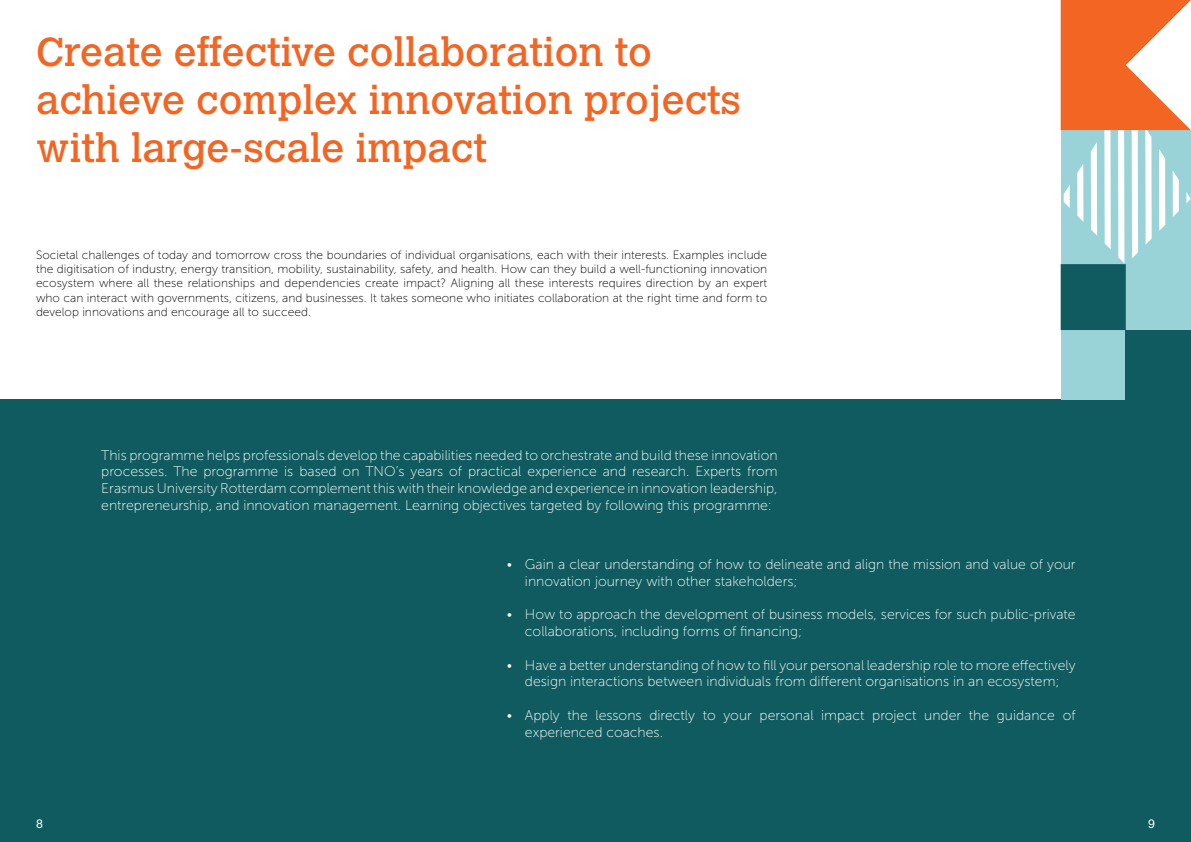
<style>
.page{position:relative;width:1191px;height:842px;background:#fff}
.page>*{position:absolute;margin:0;border:0;box-sizing:border-box;transform-origin:0 0}
.t1{font:40px/48px "Calvert MT Std";color:#f26522}
.t2{font:14px/16.8px "Museo Sans 100";color:#fff}
.t3{font:12px/14.4px "Museo Sans 100";color:#000;text-align:justify}
.t4{font:300 12px "Calvert MT Std";color:#fff}
</style>
<div class="page">
<div style="left:0;top:400px;width:1191px;height:442px;background:#105b60"></div>
<div style="left:1060px;top:130px;width:130px;height:270px;background:#99d3d8"></div>
<div style="left:1125px;top:330px;width:66px;height:70px;background:#105b60"></div>
<svg style="left:1060px;top:0;width:130px;height:330px"></svg>
<h1 class="t1" style="left:36px;top:28px;width:706px">Create effective collaboration to achieve complex innovation projects with large-scale impact</h1>
<p class="t3" style="left:36px;top:247px;width:732px">Societal challenges of today and tomorrow cross the boundaries of individual organisations, each with their interests. Examples include the digitisation of industry, energy transition, mobility, sustainability, safety, and health. How can they build a well-functioning innovation ecosystem where all these relationships and dependencies create impact? Aligning all these interests requires direction by an expert who can interact with governments, citizens, and businesses. It takes someone who initiates collaboration at the right time and form to develop innovations and encourage all to succeed.</p>
<p class="t2" style="left:101px;top:446px;width:678px;text-align:justify">This programme helps professionals develop the capabilities needed to orchestrate and build these innovation processes. The programme is based on TNO’s years of practical experience and research. Experts from Erasmus University Rotterdam complement this with their knowledge and experience in innovation leadership, entrepreneurship, and innovation management. Learning objectives targeted by following this programme:</p>
<p class="t4" style="left:36px;top:817px;width:8px">8</p>
<p class="t2" style="left:525px;top:556px;width:552px;text-indent:-18px">• Gain a clear understanding of how to delineate and align the mission and value of your innovation journey with other stakeholders;</p>
<p class="t2" style="left:525px;top:606px;width:552px;text-indent:-18px">• How to approach the development of business models, services for such public-private collaborations, including forms of financing;</p>
<p class="t2" style="left:507px;top:656px;width:570px;text-align:center">• Have a better understanding of how to fill your personal leadership role to more effectively design interactions between individuals from different organisations in an ecosystem;</p>
<p class="t2" style="left:525px;top:707px;width:552px;text-indent:-18px">• Apply the lessons directly to your personal impact project under the guidance of experienced coaches.</p>
<p class="t4" style="left:1148px;top:817px;width:8px">9</p>
</div>
